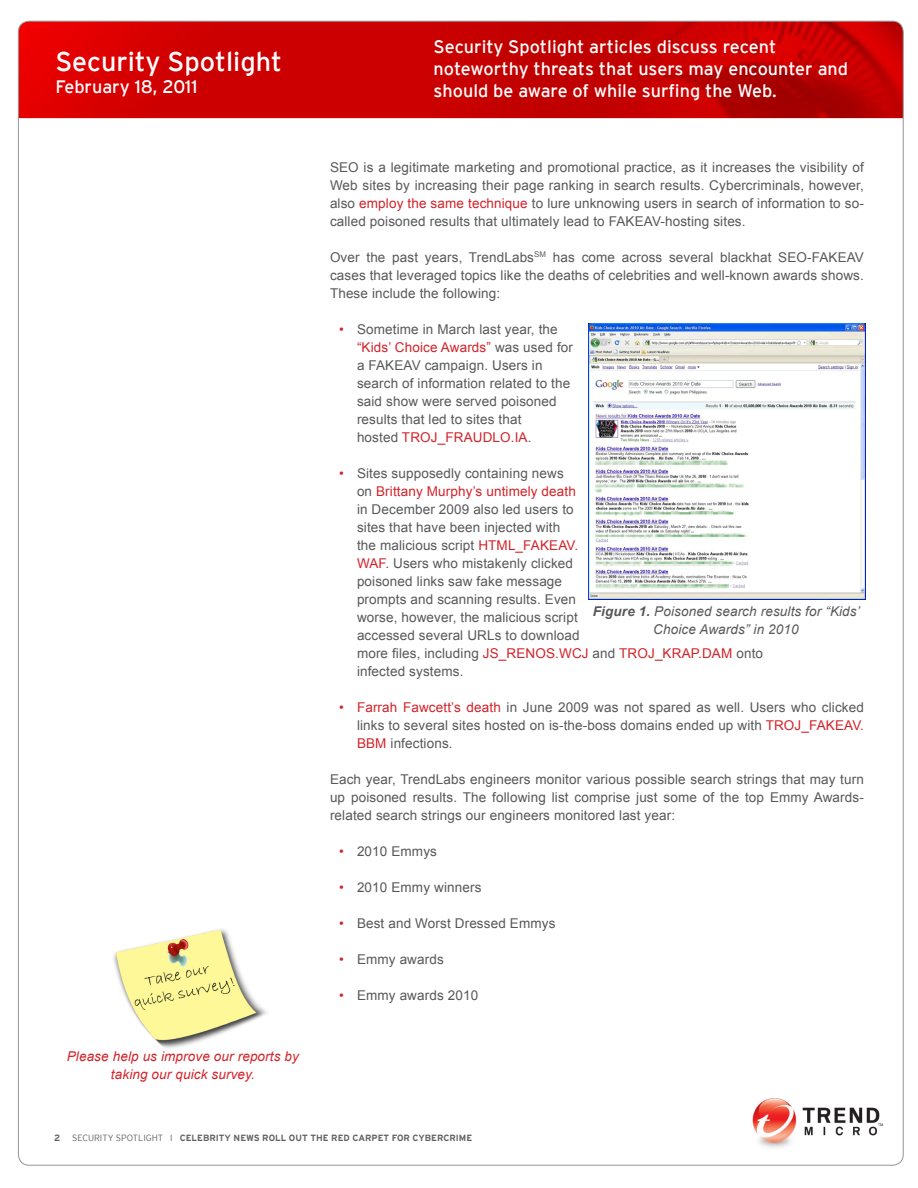
<style>
.page{position:relative;width:918px;height:1188px;background:#fff}
.page>*{position:absolute;margin:0;border:0;box-sizing:border-box;transform-origin:0 0}
.t1{font:27px "Interstate";color:#fff}
.t2{font:18px/21.6px "Interstate";color:#fff}
.body_text{font:13.5px/18px "Arial";letter-spacing:.01em;color:#57585a;text-align:justify}
.bulleted_item_1{font:13.5px/18px "Arial";letter-spacing:.01em;color:#57585a}
.bulleted_item{font:13.5px/18px "Arial";letter-spacing:.01em;color:#57585a;text-align:justify}
.t3{font:italic 13.5px/18px "Arial";letter-spacing:.01em;color:#57585a;text-align:center}
.t4{font:italic 13.5px/18px "Arial";letter-spacing:.01em;color:#d1232a;text-align:center}
.t5{font:700 9px "Interstate";color:#636366}
.s1{color:#d1232a}
.s2{font-weight:700}
.s3{font-weight:300}
</style>
<div class="page">
<img style="left:18px;top:21px;width:884px;height:97px">
<img style="left:752px;top:1098px;width:130px;height:50px">
<img style="left:588px;top:324px;width:278px;height:275px">
<img style="left:113px;top:929px;width:154px;height:119px">
<h1 class="t1" style="left:56px;top:47px;width:228px">Security Spotlight</h1>
<h2 class="t2" style="left:56px;top:76px;width:144px">February 18, 2011</h2>
<p class="t4" style="left:67px;top:1047px;width:234px">Please help us improve our reports by taking our quick survey.</p>
<h2 class="t2" style="left:434px;top:36px;width:416px">Security Spotlight articles discuss recent noteworthy threats that users may encounter and should be aware of while surfing the Web.</h2>
<p class="body_text" style="left:330px;top:158px;width:535px">SEO is a legitimate marketing and promotional practice, as it increases the visibility of Web sites by increasing their page ranking in search results. Cybercriminals, however, also <span class="s1">employ the same technique</span> to lure unknowing users in search of information to so&shy;called poisoned results that ultimately lead to FAKEAV-hosting sites.</p>
<p class="body_text" style="left:330px;top:248px;width:535px">Over the past years, TrendLabs<sup>SM</sup> has come across several blackhat SEO-FAKEAV cases that leveraged topics like the deaths of celebrities and well-known awards shows.<br>These include the following:</p>
<p class="bulleted_item_1" style="left:357px;top:320px;width:218px;text-indent:-18px"><span class="s1">•</span> Sometime in March last year, the <span class="s1">“Kids’ Choice Awards”</span> was used for a FAKEAV campaign. Users in search of information related to the said show were served poisoned results that led to sites that<br>hosted <span class="s1">TROJ_FRAUDLO.IA</span>.</p>
<p class="bulleted_item_1" style="left:357px;top:464px;width:408px;text-indent:-18px"><span class="s1">•</span> Sites supposedly containing news<br>on <span class="s1">Brittany Murphy’s untimely death<br></span>in December 2009 also led users to<br>sites that have been injected with<br>the malicious script <span class="s1">HTML_FAKEAV.<br>WAF</span>. Users who mistakenly clicked<br>poisoned links saw fake message<br>prompts and scanning results. Even<br>worse, however, the malicious script<br>accessed several URLs to download<br>more files, including <span class="s1">JS_RENOS.WCJ</span> and <span class="s1">TROJ_KRAP.DAM</span> onto infected systems.</p>
<p class="bulleted_item" style="left:357px;top:698px;width:509px;text-indent:-18px"><span class="s1">• Farrah Fawcett’s death</span> in June 2009 was not spared as well. Users who clicked links to several sites hosted on is-the-boss domains ended up with <span class="s1">TROJ_FAKEAV.<br>BBM</span> infections.</p>
<p class="body_text" style="left:330px;top:770px;width:535px">Each year, TrendLabs engineers monitor various possible search strings that may turn up poisoned results. The following list comprise just some of the top Emmy Awards&shy;related search strings our engineers monitored last year:</p>
<p class="bulleted_item" style="left:339px;top:842px;width:99px"><span class="s1">•</span> 2010 Emmys</p>
<p class="bulleted_item" style="left:339px;top:878px;width:144px"><span class="s1">•</span> 2010 Emmy winners</p>
<p class="bulleted_item" style="left:339px;top:914px;width:218px"><span class="s1">•</span> Best and Worst Dressed Emmys</p>
<p class="bulleted_item" style="left:339px;top:950px;width:106px"><span class="s1">•</span> Emmy awards</p>
<p class="bulleted_item" style="left:339px;top:986px;width:141px"><span class="s1">•</span> Emmy awards 2010</p>
<p class="t3" style="left:593px;top:603px;width:268px"><span class="s2">Figure 1.</span> Poisoned search results for “Kids’<br>Choice Awards” in 2010</p>
<p class="t5" style="left:54px;top:1133px;width:8px">2</p>
<p class="t5" style="left:72px;top:1133px;width:402px"><span class="s3">SECURITY SPOTLIGHT I</span> CELEBRITY NEWS ROLL OUT THE RED CARPET FOR CYBERCRIME</p>
</div>
